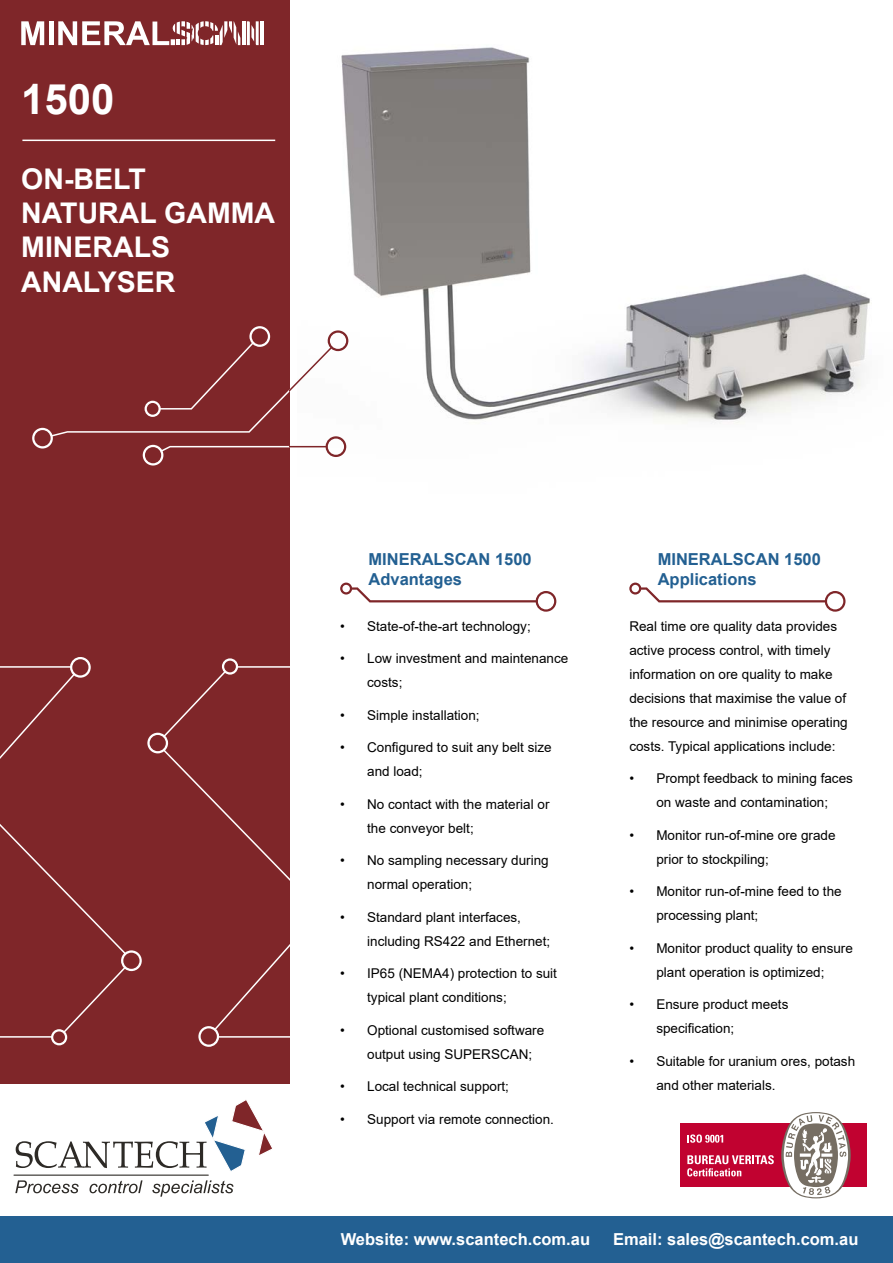
<style>
.page{position:relative;width:893px;height:1263px;background:#fff}
.page>*{position:absolute;margin:0;border:0;box-sizing:border-box;transform-origin:0 0}
.t1{font:700 42px "Arial";color:#fff}
.t2{font:700 28.5px/34.2px "Arial";color:#fff}
.t3{font:700 16.5px "Arial";color:#fff}
.t4{font:700 16.5px/19.8px "Arial";color:#236092}
.t5{font:13.5px/24px "Arial";color:#000}
</style>
<div class="page">
<img style="left:341px;top:47px;width:529px;height:377px">
<div style="left:0;top:0;width:289px;height:1263px;background:#7f2629"></div>
<svg style="left:0;top:657px;width:289px;height:390px"></svg>
<svg style="left:32px;top:326px;width:316px;height:139px"></svg>
<div style="left:0;top:1216px;width:893px;height:47px;background:#236092"></div>
<div style="left:0;top:1084px;width:893px;height:132px;background:#fff"></div>
<hr style="left:22px;top:140px;width:253px;height:1px;background:#fff">
<svg style="left:629px;top:583px;width:216px;height:29px"></svg>
<svg style="left:340px;top:583px;width:216px;height:29px"></svg>
<hr style="left:242px;top:21px;width:3px;height:24px;background:#fff">
<svg style="left:247px;top:21px;width:12px;height:24px"></svg>
<hr style="left:260px;top:21px;width:4px;height:24px;background:#fff">
<svg style="left:21px;top:21px;width:23px;height:24px"></svg>
<div style="left:49px;top:21px;width:5px;height:24px;background:#fff"></div>
<svg style="left:58px;top:21px;width:182px;height:24px"></svg>
<svg style="left:15px;top:1180px;width:64px;height:13px"></svg>
<svg style="left:90px;top:1180px;width:53px;height:13px"></svg>
<svg style="left:152px;top:1180px;width:81px;height:16px"></svg>
<svg style="left:16px;top:1100px;width:256px;height:71px"></svg>
<hr style="left:14px;top:1174px;width:195px;height:2px;background:#2d2a26">
<div style="left:680px;top:1123px;width:186px;height:64px;background:#c10230"></div>
<svg style="left:781px;top:1112px;width:70px;height:86px"></svg>
<svg style="left:687px;top:1134px;width:36px;height:9px"></svg>
<svg style="left:687px;top:1155px;width:87px;height:21px"></svg>
<h1 class="t1" style="left:21px;top:69px;width:95px">1500</h1>
<h2 class="t2" style="left:21px;top:162px;width:255px">ON-BELT<br>NATURAL GAMMA<br>MINERALS<br>ANALYSER</h2>
<p class="t4" style="left:369px;top:549px;width:165px">MINERALSCAN 1500<br>Advantages</p>
<p class="t5" style="left:340px;top:614px;width:192px">• State-of-the-art technology;</p>
<p class="t5" style="left:367px;top:646px;width:203px;text-indent:-27px">• Low investment and maintenance costs;</p>
<p class="t5" style="left:340px;top:703px;width:141px">• Simple installation;</p>
<p class="t5" style="left:367px;top:735px;width:186px;text-indent:-27px">• Configured to suit any belt size and load;</p>
<p class="t5" style="left:367px;top:792px;width:184px;text-indent:-27px">• No contact with the material or the conveyor belt;</p>
<p class="t5" style="left:367px;top:848px;width:183px;text-indent:-27px">• No sampling necessary during normal operation;</p>
<p class="t5" style="left:367px;top:905px;width:185px;text-indent:-27px">• Standard plant interfaces, including RS422 and Ethernet;</p>
<p class="t5" style="left:367px;top:961px;width:191px;text-indent:-27px">• IP65 (NEMA4) protection to suit typical plant conditions;</p>
<p class="t5" style="left:367px;top:1018px;width:179px;text-indent:-27px">• Optional customised software output using SUPERSCAN;</p>
<p class="t5" style="left:340px;top:1074px;width:170px">• Local technical support;</p>
<p class="t5" style="left:340px;top:1107px;width:215px">• Support via remote connection.</p>
<p class="t4" style="left:658px;top:549px;width:165px">MINERALSCAN 1500<br>Applications</p>
<p class="t5" style="left:629px;top:614px;width:220px">Real time ore quality data provides active process control, with timely information on ore quality to make decisions that maximise the value of the resource and minimise operating costs. Typical applications include:</p>
<p class="t5" style="left:629px;top:766px;width:225px;text-align:center">• Prompt feedback to mining faces on waste and contamination;</p>
<p class="t5" style="left:656px;top:823px;width:181px;text-indent:-27px">• Monitor run-of-mine ore grade prior to stockpiling;</p>
<p class="t5" style="left:656px;top:879px;width:187px;text-indent:-27px">• Monitor run-of-mine feed to the processing plant;</p>
<p class="t5" style="left:629px;top:936px;width:225px;text-align:center">• Monitor product quality to ensure plant operation is optimized;</p>
<p class="t5" style="left:656px;top:992px;width:134px;text-indent:-27px">• Ensure product meets specification;</p>
<p class="t5" style="left:656px;top:1049px;width:200px;text-indent:-27px">• Suitable for uranium ores, potash and other materials.</p>
<p class="t3" style="left:341px;top:1228px;width:251px">Website: www.scantech.com.au</p>
<p class="t3" style="left:613px;top:1228px;width:247px">Email: sales@scantech.com.au</p>
</div>
